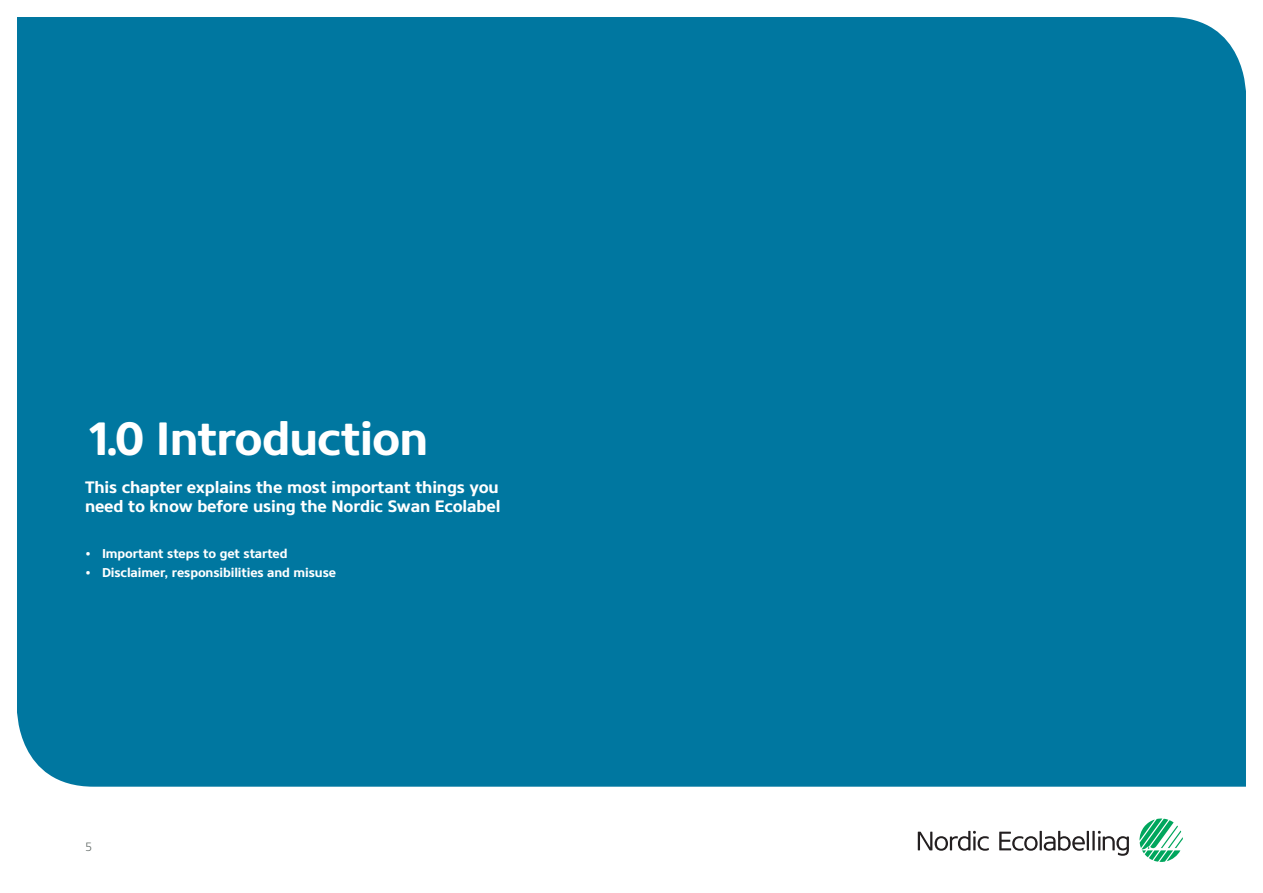
<style>
.page{position:relative;width:1263px;height:893px;background:#fff}
.page>*{position:absolute;margin:0;border:0;box-sizing:border-box;transform-origin:0 0}
.t1{font:700 46.5px "Core Sans NR65";letter-spacing:-.02em;color:#fff}
.t2{font:700 16.5px/19.5px "Core Sans NR65";letter-spacing:-.01em;color:#fff}
.t3{font:700 12.75px "Core Sans NR65";letter-spacing:-.01em;color:#fff}
.t4{font:300 12px "Core Sans NR35";color:#606865}
</style>
<div class="page">
<svg style="left:1139px;top:818px;width:44px;height:44px"></svg>
<svg style="left:918px;top:831px;width:71px;height:20px"></svg>
<svg style="left:999px;top:831px;width:90px;height:20px"></svg>
<hr style="left:1092px;top:831px;width:3px;height:19px;background:#231f20">
<svg style="left:1098px;top:831px;width:31px;height:25px"></svg>
<div style="left:17px;top:17px;width:1229px;height:770px;background:#0077a0"></div>
<p class="t1" style="left:85px;top:409px;width:345px">1.0 Introduction</p>
<p class="t2" style="left:85px;top:477px;width:417px">This chapter explains the most important things you need to know before using the Nordic Swan Ecolabel</p>
<p class="t3" style="left:85px;top:545px;width:204px">• Important steps to get started</p>
<p class="t3" style="left:85px;top:565px;width:252px">• Disclaimer, responsibilities and misuse</p>
<p class="t4" style="left:85px;top:839px;width:9px">5</p>
</div>
